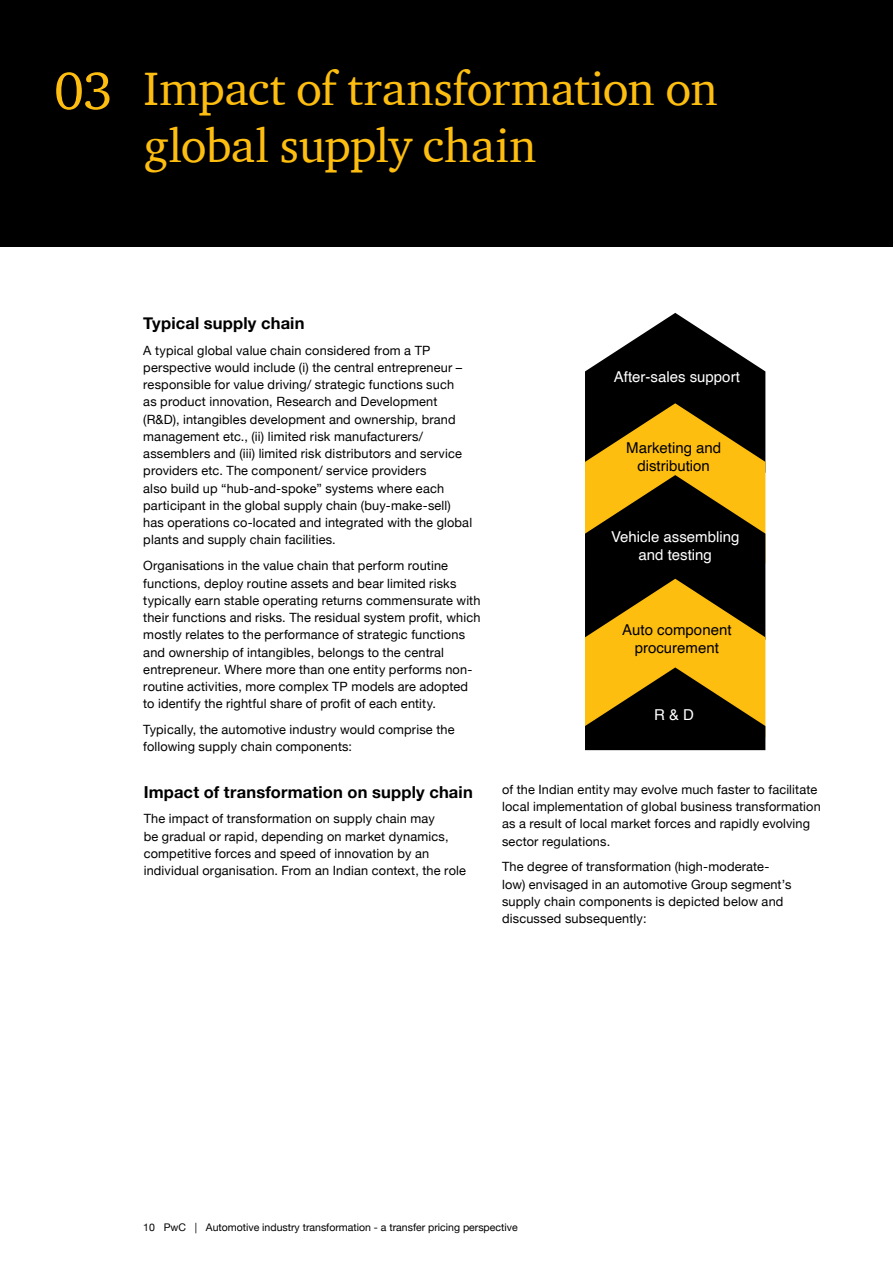
<style>
.page{position:relative;width:893px;height:1263px;background:#fff}
.page>*{position:absolute;margin:0;border:0;box-sizing:border-box;transform-origin:0 0}
.t1{font:54px "ITC Charter Com";color:#febe10}
.t2{font:48px/57.6px "ITC Charter Com";letter-spacing:-.015em;color:#febe10}
.t3{font:700 16.5px "Helvetica Neue";letter-spacing:.01em;color:#000}
.t4{font:15px/18px "Helvetica";color:#000;text-align:center}
.t5{font:15px/18px "Helvetica";color:#fff;text-align:center}
.t6{font:12.75px/17.2px "Helvetica Neue";letter-spacing:.015em;color:#000}
.t7{font:10.5px "Helvetica Neue";color:#000}
</style>
<div class="page">
<div style="left:0;top:0;width:893px;height:247px;background:#000"></div>
<svg style="left:585px;top:313px;width:180px;height:437px;background:#6e5616"></svg>
<h1 class="t1" style="left:54px;top:57px;width:60px">03</h1>
<h2 class="t2" style="left:144px;top:59px;width:575px">Impact of transformation on global supply chain</h2>
<p class="t3" style="left:143px;top:310px;width:163px">Typical supply chain</p>
<p class="t6" style="left:143px;top:342px;width:330px">A typical global value chain considered from a TP perspective would include (i) the central entrepreneur – responsible for value driving/ strategic functions such<br>as product innovation, Research and Development (R&amp;D), intangibles development and ownership, brand management etc., (ii) limited risk manufacturers/ assemblers and (iii) limited risk distributors and service providers etc. The component/ service providers<br>also build up “hub-and-spoke” systems where each participant in the global supply chain (buy-make-sell) has operations co-located and integrated with the global plants and supply chain facilities.</p>
<p class="t6" style="left:143px;top:558px;width:339px">Organisations in the value chain that perform routine functions, deploy routine assets and bear limited risks typically earn stable operating returns commensurate with their functions and risks. The residual system profit, which mostly relates to the performance of strategic functions and ownership of intangibles, belongs to the central entrepreneur. Where more than one entity performs non&shy;routine activities, more complex TP models are adopted to identify the rightful share of profit of each entity.</p>
<p class="t6" style="left:143px;top:722px;width:313px">Typically, the automotive industry would comprise the following supply chain components:</p>
<p class="t3" style="left:144px;top:779px;width:331px">Impact of transformation on supply chain</p>
<p class="t6" style="left:144px;top:811px;width:324px">The impact of transformation on supply chain may<br>be gradual or rapid, depending on market dynamics, competitive forces and speed of innovation by an individual organisation. From an Indian context, the role</p>
<p class="t5" style="left:614px;top:369px;width:127px">After-sales support</p>
<p class="t4" style="left:626px;top:439px;width:97px">Marketing and distribution</p>
<p class="t5" style="left:611px;top:528px;width:130px">Vehicle assembling and testing</p>
<p class="t4" style="left:622px;top:621px;width:111px">Auto component procurement</p>
<p class="t5" style="left:654px;top:706px;width:42px">R &amp; D</p>
<p class="t6" style="left:502px;top:781px;width:320px">of the Indian entity may evolve much faster to facilitate local implementation of global business transformation as a result of local market forces and rapidly evolving sector regulations.</p>
<p class="t6" style="left:502px;top:859px;width:291px">The degree of transformation (high-moderate&shy;low) envisaged in an automotive Group segment’s supply chain components is depicted below and discussed subsequently:</p>
<p class="t7" style="left:143px;top:1220px;width:376px">10 PwC | Automotive industry transformation - a transfer pricing perspective</p>
</div>
